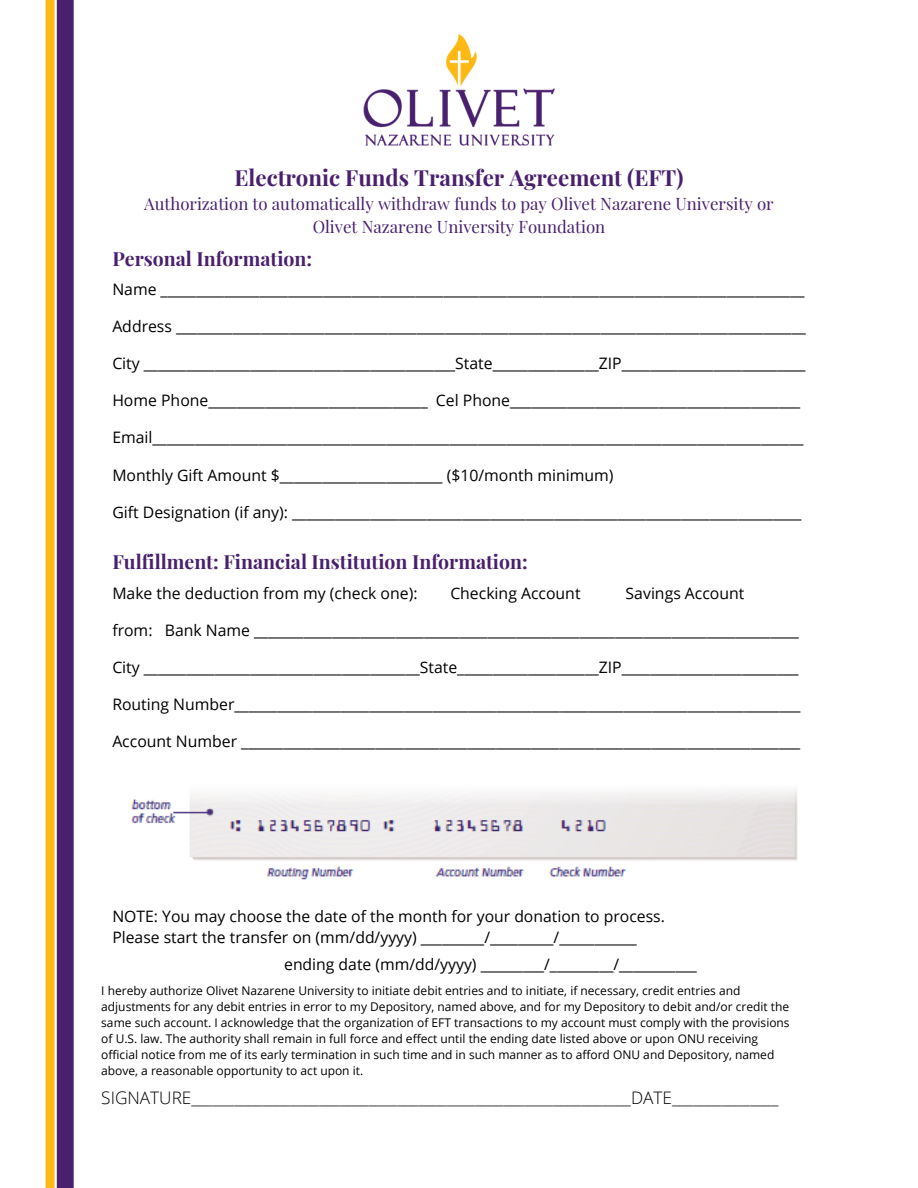
<style>
.page{position:relative;width:918px;height:1188px;background:#fff}
.page>*{position:absolute;margin:0;border:0;box-sizing:border-box;transform-origin:0 0}
.t1{font:700 22.2px "Playfair Display";color:#48206e}
.t2{font:700 19.5px "Playfair Display";color:#48206e}
.t3{font:300 17.25px "Open Sans";color:#000}
.t4{font:16.8px/22.5px "Playfair Display";color:#48206e;text-align:center}
.t5{font:15.75px "Open Sans";color:#000}
.t6{font:12px/16px "Open Sans";color:#000}
</style>
<div class="page">
<img style="left:364px;top:34px;width:190px;height:112px">
<img style="left:131px;top:788px;width:667px;height:92px">
<div style="left:57px;top:0;width:17px;height:1188px;background:#48206e"></div>
<div style="left:46px;top:0;width:9px;height:1188px;background:#fdb913"></div>
<p class="t1" style="left:234px;top:162px;width:451px">Electronic Funds Transfer Agreement (EFT)</p>
<p class="t4" style="left:144px;top:192px;width:631px">Authorization to automatically withdraw funds to pay Olivet Nazarene University or<br>Olivet Nazarene University Foundation</p>
<p class="t2" style="left:112px;top:245px;width:201px">Personal Information:</p>
<p class="t5" style="left:112px;top:278px;width:694px">Name ___________________________________________________________________________________________</p>
<p class="t5" style="left:112px;top:315px;width:695px">Address _________________________________________________________________________________________</p>
<p class="t5" style="left:112px;top:352px;width:695px">City ____________________________________________State_______________ZIP__________________________</p>
<p class="t5" style="left:112px;top:389px;width:689px">Home Phone_______________________________ Cel Phone_________________________________________</p>
<p class="t5" style="left:112px;top:427px;width:693px">Email____________________________________________________________________________________________</p>
<p class="t5" style="left:112px;top:464px;width:503px">Monthly Gift Amount $_______________________ ($10/month minimum)</p>
<p class="t5" style="left:112px;top:501px;width:691px">Gift Designation (if any): ________________________________________________________________________</p>
<p class="t2" style="left:112px;top:548px;width:417px">Fulfillment: Financial Institution Information:</p>
<p class="t5" style="left:112px;top:582px;width:307px">Make the deduction from my (check one):</p>
<p class="t5" style="left:450px;top:582px;width:132px">Checking Account</p>
<p class="t5" style="left:626px;top:582px;width:120px">Savings Account</p>
<p class="t5" style="left:112px;top:619px;width:688px">from: Bank Name _____________________________________________________________________________</p>
<p class="t5" style="left:112px;top:656px;width:688px">City _______________________________________State____________________ZIP_________________________</p>
<p class="t5" style="left:112px;top:693px;width:690px">Routing Number________________________________________________________________________________</p>
<p class="t5" style="left:112px;top:730px;width:689px">Account Number _______________________________________________________________________________</p>
<p class="t5" style="left:112px;top:905px;width:554px">NOTE: You may choose the date of the month for your donation to process.</p>
<p class="t5" style="left:112px;top:927px;width:526px">Please start the transfer on (mm/dd/yyyy) _________/_________/___________</p>
<p class="t5" style="left:284px;top:954px;width:414px">ending date (mm/dd/yyyy) _________/_________/___________</p>
<p class="t6" style="left:101px;top:982px;width:690px">I hereby authorize Olivet Nazarene University to initiate debit entries and to initiate, if necessary, credit entries and adjustments for any debit entries in error to my Depository, named above, and for my Depository to debit and/or credit the same such account. I acknowledge that the organization of EFT transactions to my account must comply with the provisions of U.S. law. The authority shall remain in full force and effect until the ending date listed above or upon ONU receiving official notice from me of its early termination in such time and in such manner as to afford ONU and Depository, named above, a reasonable opportunity to act upon it.</p>
<p class="t3" style="left:101px;top:1086px;width:679px">SIGNATURE______________________________________________________________DATE_______________</p>
</div>
